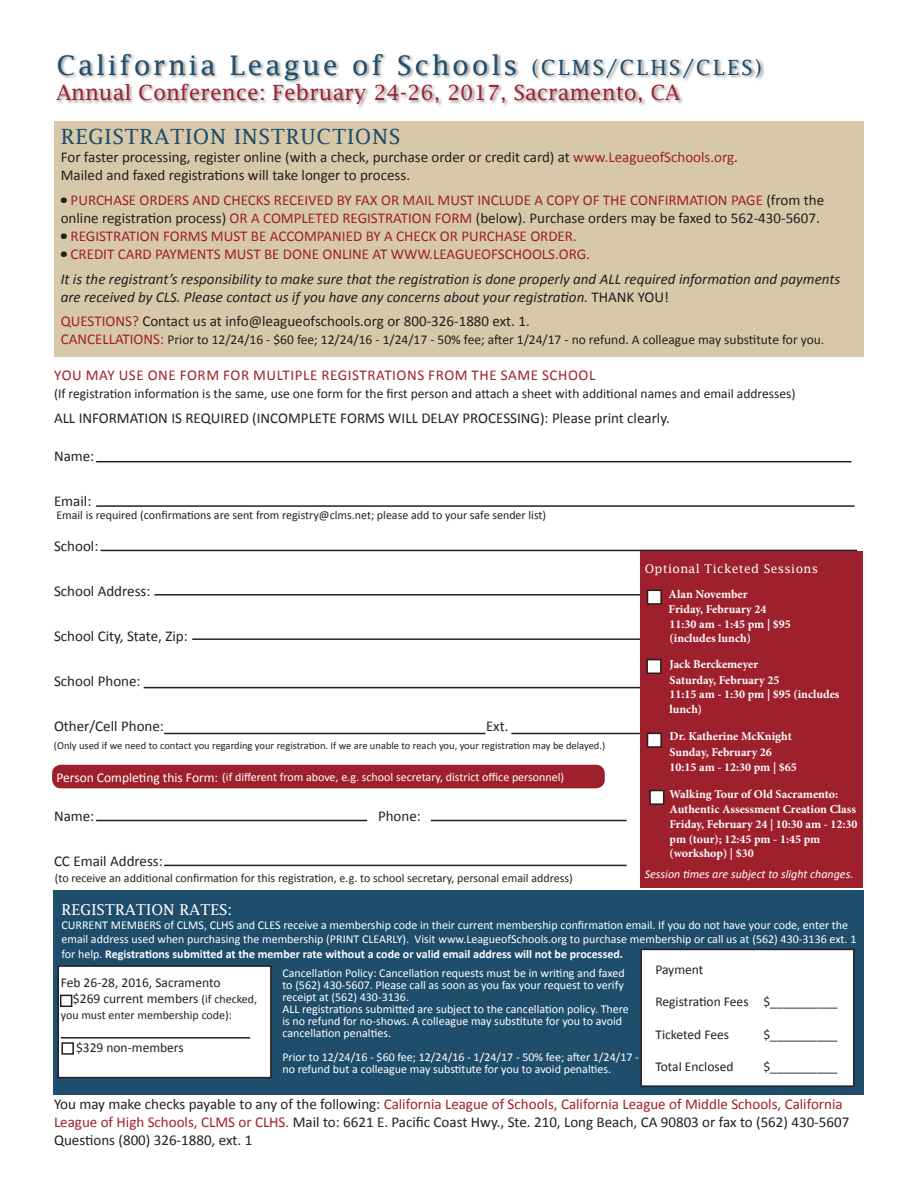
<style>
.page{position:relative;width:918px;height:1188px;background:#fff}
.page>*{position:absolute;margin:0;border:0;box-sizing:border-box;transform-origin:0 0}
.t1{font:27px "Lucida Fax";letter-spacing:.1em;color:#1f4d6c}
.t2{font:21px "Lucida Fax";color:#9f202d}
.t3{font:21px "Lucida Fax";letter-spacing:.03em;color:#1f4d6c}
.t4{font:15px/18px "Calibri";color:#231f20}
.t5{font:15px/18px "Calibri";color:#9f202d;text-align:right}
.t6{font:italic 15px/18px "Calibri";color:#231f20}
.t7{font:15px "Calibri";letter-spacing:.04em;color:#9f202d}
.t8{font:15px "Lucida Fax";color:#fff}
.t9{font:13.5px "Calibri";color:#231f20}
.t10{font:13.5px "Calibri";color:#fff}
.t11{font:12px/12px "Calibri";color:#fff}
.t12{font:700 12px/14.4px "Minion Pro";color:#fff}
.t13{font:12px "Calibri";color:#231f20}
.t14{font:italic 12px "Calibri";color:#fff}
.t15{font:12px "Lucida Fax";letter-spacing:.03em;color:#fff}
.t16{font:10.5px "Calibri";color:#231f20}
.s1{font-size:21px}
.s2{color:#9f202d}
.s3{color:#231f20}
.s4{font-style:normal}
.s5{font-size:15px;color:#9f202d}
.s6{font-weight:700}
.s7{font-size:12px}
</style>
<div class="page">
<div style="left:54px;top:891px;width:810px;height:204px;background:#1f4d6c"></div>
<div style="left:58px;top:966px;width:213px;height:112px;background:#fff"></div>
<div style="left:58px;top:965px;width:214px;height:113px;border:2px solid #231f20"></div>
<div style="left:54px;top:121px;width:810px;height:235px;background:#d7c8a9"></div>
<div style="left:55px;top:53px;width:710px;height:56px;background:#231f20;opacity:.5"></div>
<hr style="left:96px;top:461px;width:756px;height:1px;background:#231f20">
<hr style="left:96px;top:505px;width:759px;height:2px;background:#231f20">
<hr style="left:100px;top:550px;width:757px;height:1px;background:#231f20">
<hr style="left:154px;top:594px;width:703px;height:2px;background:#231f20">
<hr style="left:192px;top:638px;width:665px;height:2px;background:#231f20">
<hr style="left:144px;top:687px;width:711px;height:1px;background:#231f20">
<hr style="left:164px;top:733px;width:321px;height:1px;background:#231f20">
<hr style="left:96px;top:820px;width:271px;height:1px;background:#231f20">
<hr style="left:511px;top:733px;width:341px;height:1px;background:#231f20">
<div style="left:640px;top:551px;width:223px;height:337px;background:#9f202d"></div>
<div style="left:648px;top:590px;width:13px;height:14px;background:#fff"></div>
<div style="left:647px;top:590px;width:15px;height:15px;border:2px solid #231f20"></div>
<div style="left:52px;top:765px;width:553px;height:23px;background:#9f202d;border-radius:9px"></div>
<hr style="left:431px;top:820px;width:196px;height:1px;background:#231f20">
<hr style="left:164px;top:865px;width:463px;height:1px;background:#231f20">
<div style="left:60px;top:995px;width:12px;height:12px;border:2px solid #231f20"></div>
<div style="left:61px;top:1042px;width:13px;height:13px;border:2px solid #231f20"></div>
<hr style="left:61px;top:1037px;width:189px;height:2px;background:#231f20">
<div style="left:641px;top:949px;width:213px;height:137px;background:#fff"></div>
<div style="left:640px;top:949px;width:215px;height:138px;border:2px solid #231f20"></div>
<div style="left:650px;top:791px;width:14px;height:13px;background:#fff"></div>
<div style="left:649px;top:790px;width:15px;height:15px;border:2px solid #231f20"></div>
<div style="left:647px;top:660px;width:14px;height:13px;background:#fff"></div>
<div style="left:646px;top:659px;width:16px;height:15px;border:2px solid #231f20"></div>
<div style="left:648px;top:733px;width:13px;height:14px;background:#fff"></div>
<div style="left:647px;top:733px;width:15px;height:15px;border:2px solid #231f20"></div>
<p class="t1" style="left:56px;top:50px;width:707px">California League of Schools <span class="s1">(CLMS/CLHS/CLES)</span></p>
<p class="t2" style="left:56px;top:81px;width:625px">Annual Conference: February 24-26, 2017, Sacramento, CA</p>
<p class="t3" style="left:61px;top:124px;width:341px">REGISTRATION INSTRUCTIONS</p>
<p class="t4" style="left:61px;top:148px;width:679px">For faster processing, register online (with a check, purchase order or credit card) at <span class="s2">www.LeagueofSchools.org</span>.</p>
<p class="t4" style="left:61px;top:166px;width:351px">Mailed and faxed registrations will take longer to process.</p>
<p class="t5" style="left:61px;top:191px;width:765px">PURCHASE ORDERS AND CHECKS RECEIVED BY FAX OR MAIL MUST INCLUDE A COPY OF THE CONFIRMATION PAGE <span class="s3">(from the online registration process)</span> OR A COMPLETED REGISTRATION FORM <span class="s3">(below). Purchase orders may be faxed to 562-430-5607.</span></p>
<p class="t5" style="left:71px;top:227px;width:508px">REGISTRATION FORMS MUST BE ACCOMPANIED BY A CHECK OR PURCHASE ORDER.</p>
<p class="t5" style="left:71px;top:245px;width:521px">CREDIT CARD PAYMENTS MUST BE DONE ONLINE AT WWW.LEAGUEOFSCHOOLS.ORG.</p>
<p class="t6" style="left:61px;top:269px;width:781px">It is the registrant’s responsibility to make sure that the registration is done properly and ALL required information and payments are received by CLS. Please contact us if you have any concerns about your registration. <span class="s4">THANK YOU!</span></p>
<p class="t4" style="left:61px;top:312px;width:471px"><span class="s2">QUESTIONS?</span> Contact us at info@leagueofschools.org or 800-326-1880 ext. 1.</p>
<p class="t9" style="left:61px;top:331px;width:765px"><span class="s5">CANCELLATIONS:</span> Prior to 12/24/16 - $60 fee; 12/24/16 - 1/24/17 - 50% fee; after 1/24/17 - no refund. A colleague may substitute for you.</p>
<p class="t7" style="left:54px;top:366px;width:543px">YOU MAY USE ONE FORM FOR MULTIPLE REGISTRATIONS FROM THE SAME SCHOOL</p>
<p class="t9" style="left:54px;top:385px;width:743px">(If registration information is the same, use one form for the first person and attach a sheet with additional names and email addresses)</p>
<p class="t4" style="left:54px;top:409px;width:618px">ALL INFORMATION IS REQUIRED (INCOMPLETE FORMS WILL DELAY PROCESSING): Please print clearly.</p>
<p class="t4" style="left:54px;top:448px;width:42px">Name:</p>
<p class="t4" style="left:54px;top:493px;width:39px">Email:</p>
<p class="t4" style="left:54px;top:538px;width:46px">School:</p>
<p class="t4" style="left:54px;top:583px;width:98px">School Address:</p>
<p class="t4" style="left:54px;top:628px;width:135px">School City, State, Zip:</p>
<p class="t4" style="left:54px;top:673px;width:88px">School Phone:</p>
<p class="t4" style="left:54px;top:718px;width:111px">Other/Cell Phone:</p>
<p class="t4" style="left:486px;top:718px;width:24px">Ext.</p>
<p class="t13" style="left:56px;top:507px;width:491px">Email is required (confirmations are sent from registry@clms.net; please add to your safe sender list)</p>
<p class="t15" style="left:645px;top:562px;width:175px">Optional Ticketed Sessions</p>
<p class="t12" style="left:669px;top:586px;width:81px">Alan November</p>
<p class="t12" style="left:669px;top:602px;width:124px">Friday, February 24<br>11:30 am - 1:45 pm | $95 (includes lunch)</p>
<p class="t12" style="left:670px;top:657px;width:90px">Jack Berckemeyer</p>
<p class="t12" style="left:670px;top:673px;width:171px">Saturday, February 25<br>11:15 am - 1:30 pm | $95 (includes lunch)</p>
<p class="t12" style="left:670px;top:729px;width:124px">Dr. Katherine McKnight</p>
<p class="t12" style="left:670px;top:745px;width:129px">Sunday, February 26<br>10:15 am - 12:30 pm | $65</p>
<p class="t12" style="left:670px;top:787px;width:188px">Walking Tour of Old Sacramento:<br>Authentic Assessment Creation Class</p>
<p class="t12" style="left:670px;top:817px;width:189px">Friday, February 24 | 10:30 am - 12:30 pm (tour); 12:45 pm - 1:45 pm (workshop) | $30</p>
<p class="t14" style="left:645px;top:866px;width:210px">Session times are subject to slight changes.</p>
<p class="t16" style="left:54px;top:739px;width:553px">(Only used if we need to contact you regarding your registration. If we are unable to reach you, your registration may be delayed.)</p>
<p class="t10" style="left:57px;top:769px;width:163px">Person Completing this Form:</p>
<p class="t11" style="left:222px;top:771px;width:343px">(if different from above, e.g. school secretary, district office personnel)</p>
<p class="t4" style="left:54px;top:808px;width:42px">Name:</p>
<p class="t4" style="left:378px;top:808px;width:44px">Phone:</p>
<p class="t4" style="left:54px;top:853px;width:110px">CC Email Address:</p>
<p class="t13" style="left:55px;top:870px;width:519px">(to receive an additional confirmation for this registration, e.g. to school secretary, personal email address)</p>
<p class="t8" style="left:61px;top:900px;width:172px">REGISTRATION RATES:</p>
<p class="t11" style="left:61px;top:918px;width:796px;line-height:14.4px">CURRENT MEMBERS of CLMS, CLHS and CLES receive a membership code in their current membership confirmation email. If you do not have your code, enter the email address used when purchasing the membership (PRINT CLEARLY). Visit www.LeagueofSchools.org to purchase membership or call us at (562) 430-3136 ext. 1 for help. <span class="s6">Registrations submitted at the member rate without a code or valid email address will not be processed.</span></p>
<p class="t9" style="left:61px;top:974px;width:161px">Feb 26-28, 2016, Sacramento</p>
<p class="t9" style="left:73px;top:990px;width:186px">$269 current members <span class="s7">(if checked,</span></p>
<p class="t13" style="left:61px;top:1008px;width:173px">you must enter membership code):</p>
<p class="t9" style="left:76px;top:1039px;width:109px">$329 non-members</p>
<p class="t9" style="left:655px;top:961px;width:49px">Payment</p>
<p class="t9" style="left:655px;top:993px;width:184px">Registration Fees $__________</p>
<p class="t9" style="left:655px;top:1026px;width:75px">Ticketed Fees</p>
<p class="t9" style="left:763px;top:1026px;width:76px">$__________</p>
<p class="t9" style="left:655px;top:1058px;width:80px">Total Enclosed</p>
<p class="t9" style="left:763px;top:1058px;width:76px">$__________</p>
<p class="t11" style="left:282px;top:967px;width:344px;text-align:justify">Cancellation Policy: Cancellation requests must be in writing and faxed to (562) 430-5607. Please call as soon as you fax your request to verify receipt at (562) 430-3136.</p>
<p class="t11" style="left:282px;top:1003px;width:348px">ALL registrations submitted are subject to the cancellation policy. There is no refund for no-shows. A colleague may substitute for you to avoid cancellation penalties.</p>
<p class="t11" style="left:282px;top:1051px;width:358px">Prior to 12/24/16 - $60 fee; 12/24/16 - 1/24/17 - 50% fee; after 1/24/17 - no refund but a colleague may substitute for you to avoid penalties.</p>
<p class="t4" style="left:54px;top:1096px;width:797px">You may make checks payable to any of the following: <span class="s2">California League of Schools, California League of Middle Schools, California<br>League of High Schools, CLMS or CLHS.</span> Mail to: 6621 E. Pacific Coast Hwy., Ste. 210, Long Beach, CA 90803 or fax to (562) 430-5607<br>Questions (800) 326-1880, ext. 1</p>
</div>
